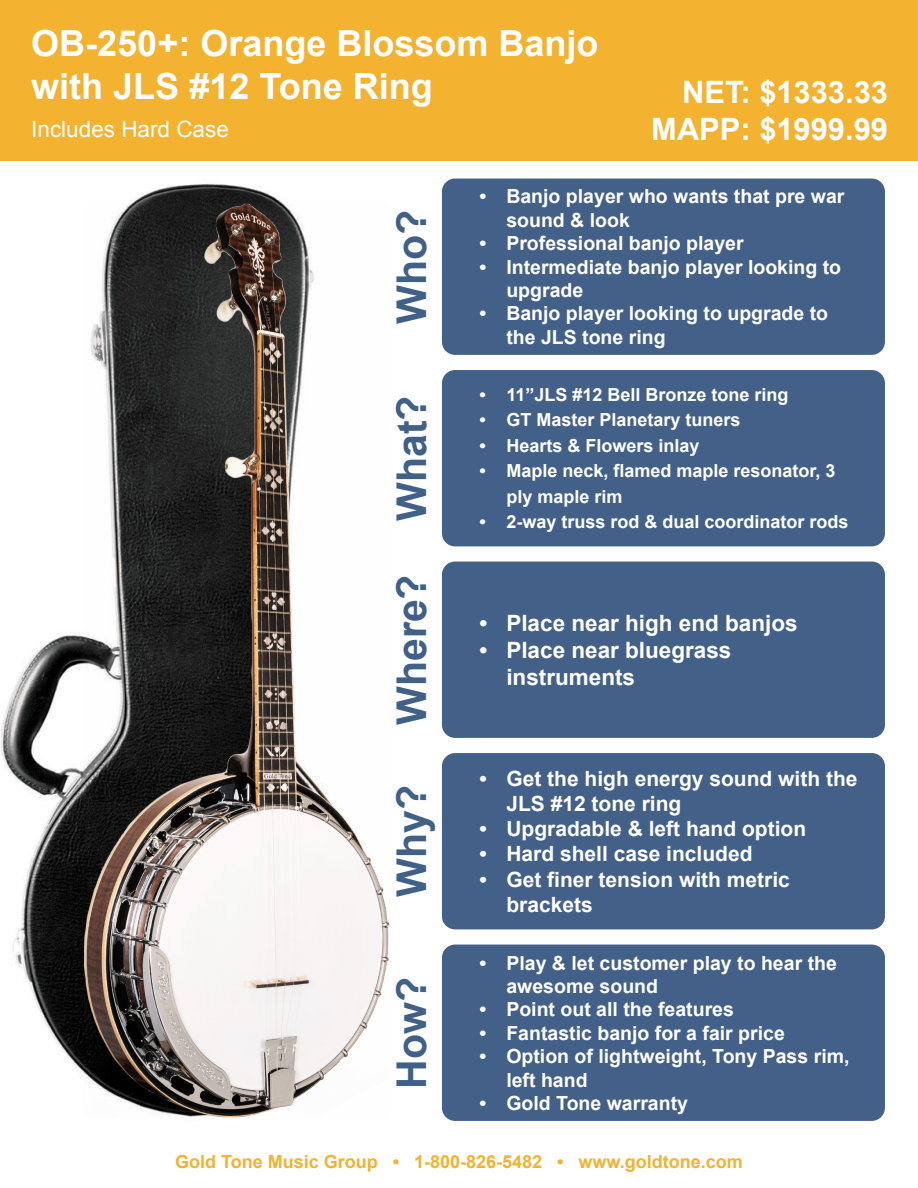
<style>
.page{position:relative;width:918px;height:1188px;background:#fff}
.page>*{position:absolute;margin:0;border:0;box-sizing:border-box;transform-origin:0 0}
.t1{font:700 41.1px "Arial";color:#406088}
.t2{font:700 36px/43.2px "Arial";color:#fff}
.t3{font:700 30.9px/37px "Arial";color:#fff;text-align:right}
.t4{font:700 22.5px/27px "Arial";color:#fff}
.t5{font:22.5px "Arial";color:#fff}
.t6{font:700 21px/25.2px "Arial";color:#fff}
.t7{font:700 19.5px/23.4px "Arial";color:#fff}
.t8{font:700 18px/25.5px "Arial";color:#fff}
.t9{font:700 18px "Arial";color:#f3b230}
</style>
<div class="page">
<div style="left:0;top:0;width:918px;height:161px;background:#f3b230"></div>
<div style="left:442px;top:179px;width:443px;height:176px;background:#436089;border-radius:13px"></div>
<div style="left:442px;top:370px;width:443px;height:176px;background:#436089;border-radius:13px"></div>
<div style="left:442px;top:562px;width:443px;height:176px;background:#436089;border-radius:13px"></div>
<div style="left:442px;top:753px;width:443px;height:176px;background:#436089;border-radius:13px"></div>
<div style="left:442px;top:945px;width:443px;height:176px;background:#436089;border-radius:13px"></div>
<img style="left:0;top:178px;width:478px;height:943px">
<h2 class="t2" style="left:31px;top:23px;width:569px">OB-250+: Orange Blossom Banjo with JLS #12 Tone Ring</h2>
<p class="t5" style="left:31px;top:114px;width:199px">Includes Hard Case</p>
<h3 class="t3" style="left:651px;top:75px;width:238px">NET: $1333.33<br>MAPP: $1999.99</h3>
<h1 class="t1" style="left:385px;top:324px;width:116px;rotate:-90deg">Who?</h1>
<h1 class="t1" style="left:385px;top:521px;width:127px;rotate:-90deg">What?</h1>
<h1 class="t1" style="left:385px;top:725px;width:152px;rotate:-90deg">Where?</h1>
<h1 class="t1" style="left:385px;top:897px;width:113px;rotate:-90deg">Why?</h1>
<h1 class="t1" style="left:385px;top:1089px;width:113px;rotate:-90deg">How?</h1>
<p class="t7" style="left:506px;top:186px;width:340px;text-indent:-27px">• Banjo player who wants that pre war sound &amp; look</p>
<p class="t7" style="left:479px;top:232px;width:266px">• Professional banjo player</p>
<p class="t7" style="left:506px;top:256px;width:336px;text-indent:-27px">• Intermediate banjo player looking to upgrade</p>
<p class="t7" style="left:506px;top:303px;width:323px;text-indent:-27px">• Banjo player looking to upgrade to the JLS tone ring</p>
<p class="t8" style="left:479px;top:382px;width:311px">• 11”JLS #12 Bell Bronze tone ring</p>
<p class="t8" style="left:479px;top:408px;width:263px">• GT Master Planetary tuners</p>
<p class="t8" style="left:479px;top:433px;width:222px">• Hearts &amp; Flowers inlay</p>
<p class="t8" style="left:506px;top:459px;width:331px;text-indent:-27px">• Maple neck, flamed maple resonator, 3 ply maple rim</p>
<p class="t8" style="left:479px;top:510px;width:371px">• 2-way truss rod &amp; dual coordinator rods</p>
<p class="t4" style="left:479px;top:610px;width:320px">• Place near high end banjos</p>
<p class="t4" style="left:506px;top:637px;width:227px;text-indent:-27px">• Place near bluegrass instruments</p>
<p class="t6" style="left:506px;top:766px;width:353px;text-indent:-27px">• Get the high energy sound with the<br>JLS #12 tone ring</p>
<p class="t6" style="left:479px;top:817px;width:328px">• Upgradable &amp; left hand option</p>
<p class="t6" style="left:479px;top:842px;width:275px">• Hard shell case included</p>
<p class="t6" style="left:506px;top:867px;width:285px;text-indent:-27px">• Get finer tension with metric brackets</p>
<p class="t7" style="left:506px;top:952px;width:332px;text-indent:-27px">• Play &amp; let customer play to hear the awesome sound</p>
<p class="t7" style="left:479px;top:999px;width:256px">• Point out all the features</p>
<p class="t7" style="left:479px;top:1022px;width:307px">• Fantastic banjo for a fair price</p>
<p class="t7" style="left:506px;top:1045px;width:345px;text-indent:-27px">• Option of lightweight, Tony Pass rim, left hand</p>
<p class="t7" style="left:479px;top:1092px;width:210px">• Gold Tone warranty</p>
<p class="t9" style="left:175px;top:1150px;width:569px">Gold Tone Music Group • 1-800-826-5482 • www.goldtone.com</p>
</div>
